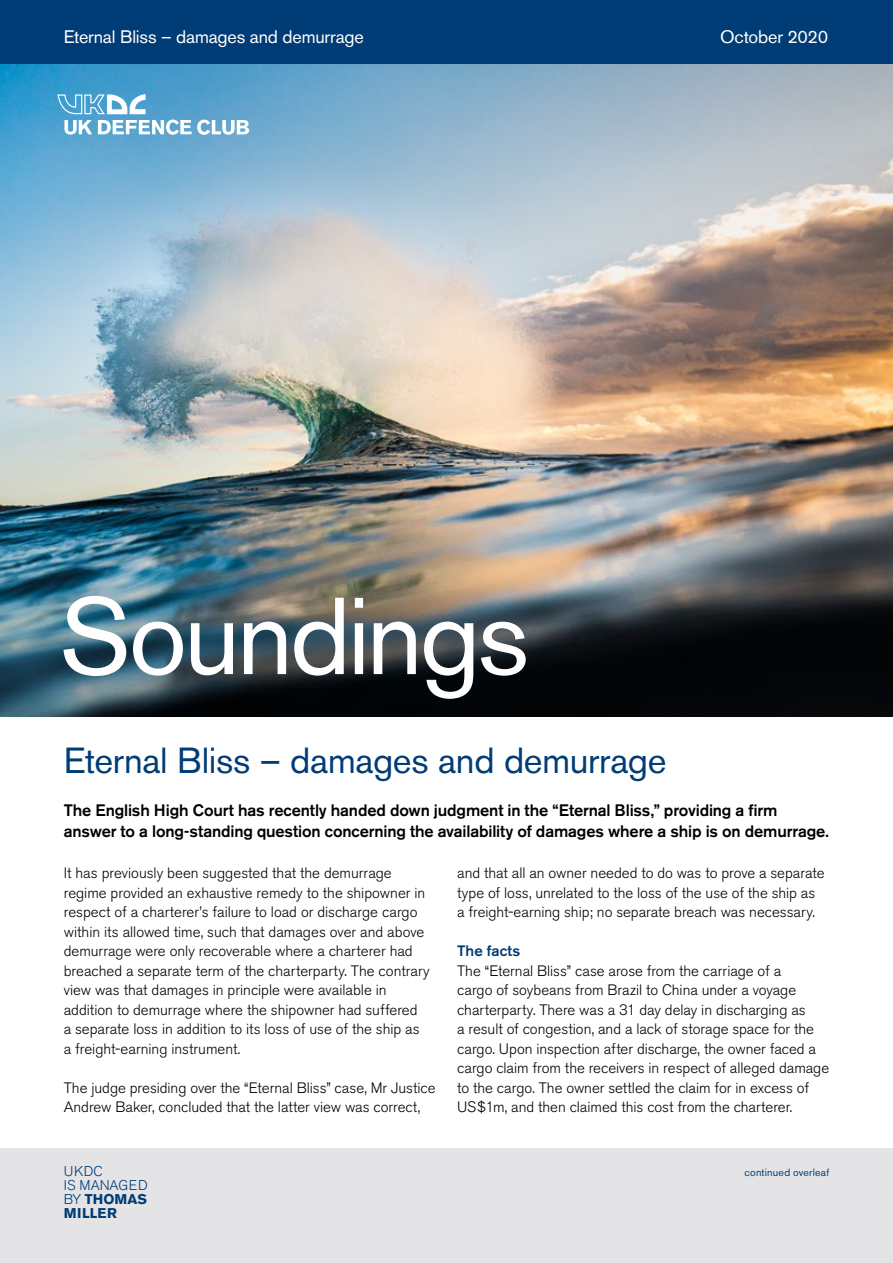
<style>
.page{position:relative;width:893px;height:1263px;background:#fff}
.page>*{position:absolute;margin:0;border:0;box-sizing:border-box;transform-origin:0 0}
.t1{font:108px "Akzidenz Grotesk BE";letter-spacing:-.03em;color:#fff}
.t2{font:36px "Akzidenz Grotesk BE";letter-spacing:-.01em;color:#003c76}
.t3{font:18px "Akzidenz Grotesk BE";letter-spacing:-.01em;color:#fff}
.t4{font:500 16.5px/21px "Akzidenz Grotesk BE";letter-spacing:-.01em;color:#000}
.t5{font:300 15px/19.5px "Akzidenz Grotesk BE";color:#000}
.t6{font:500 15px "Akzidenz Grotesk BE";letter-spacing:.005em;color:#003c76}
.t7{font:300 14.1px/14px "Akzidenz Grotesk BE";letter-spacing:.02em;color:#003c76}
.t8{font:10.5px "Akzidenz Grotesk BE";letter-spacing:.02em;color:#003c76}
.s1{font-weight:700}
</style>
<div class="page">
<div style="left:0;top:1148px;width:893px;height:115px;background:#e4e4e7"></div>
<img style="left:0;top:64px;width:893px;height:653px">
<div style="left:0;top:0;width:893px;height:64px;background:#003c76"></div>
<svg style="left:64px;top:120px;width:28px;height:15px"></svg>
<svg style="left:98px;top:120px;width:151px;height:15px"></svg>
<svg style="left:57px;top:94px;width:89px;height:20px"></svg>
<p class="t3" style="left:64px;top:26px;width:301px">Eternal Bliss – damages and demurrage</p>
<p class="t3" style="left:720px;top:26px;width:110px">October 2020</p>
<h1 class="t1" style="left:60px;top:572px;width:471px">Soundings</h1>
<h2 class="t2" style="left:64px;top:739px;width:604px">Eternal Bliss – damages and demurrage</h2>
<p class="t4" style="left:64px;top:800px;width:767px">The English High Court has recently handed down judgment in the “Eternal Bliss,” providing a firm answer to a long-standing question concerning the availability of damages where a ship is on demurrage.</p>
<p class="t5" style="left:64px;top:863px;width:367px">It has previously been suggested that the demurrage regime provided an exhaustive remedy to the shipowner in respect of a charterer’s failure to load or discharge cargo within its allowed time, such that damages over and above demurrage were only recoverable where a charterer had breached a separate term of the charterparty. The contrary view was that damages in principle were available in addition to demurrage where the shipowner had suffered<br>a separate loss in addition to its loss of use of the ship as a freight-earning instrument.</p>
<p class="t5" style="left:64px;top:1078px;width:373px">The judge presiding over the “Eternal Bliss” case, Mr Justice<br>Andrew Baker, concluded that the latter view was correct,</p>
<p class="t5" style="left:457px;top:863px;width:369px">and that all an owner needed to do was to prove a separate type of loss, unrelated to the loss of the use of the ship as a freight-earning ship; no separate breach was necessary.</p>
<p class="t6" style="left:457px;top:942px;width:65px">The facts</p>
<p class="t5" style="left:457px;top:961px;width:374px">The “Eternal Bliss” case arose from the carriage of a<br>cargo of soybeans from Brazil to China under a voyage charterparty. There was a 31 day delay in discharging as<br>a result of congestion, and a lack of storage space for the cargo. Upon inspection after discharge, the owner faced a cargo claim from the receivers in respect of alleged damage to the cargo. The owner settled the claim for in excess of US$1m, and then claimed this cost from the charterer.</p>
<p class="t7" style="left:64px;top:1164px;width:85px">UKDC<br>IS MANAGED<br>BY <span class="s1">THOMAS<br>MILLER</span></p>
<p class="t8" style="left:744px;top:1166px;width:86px">continued overleaf</p>
</div>
